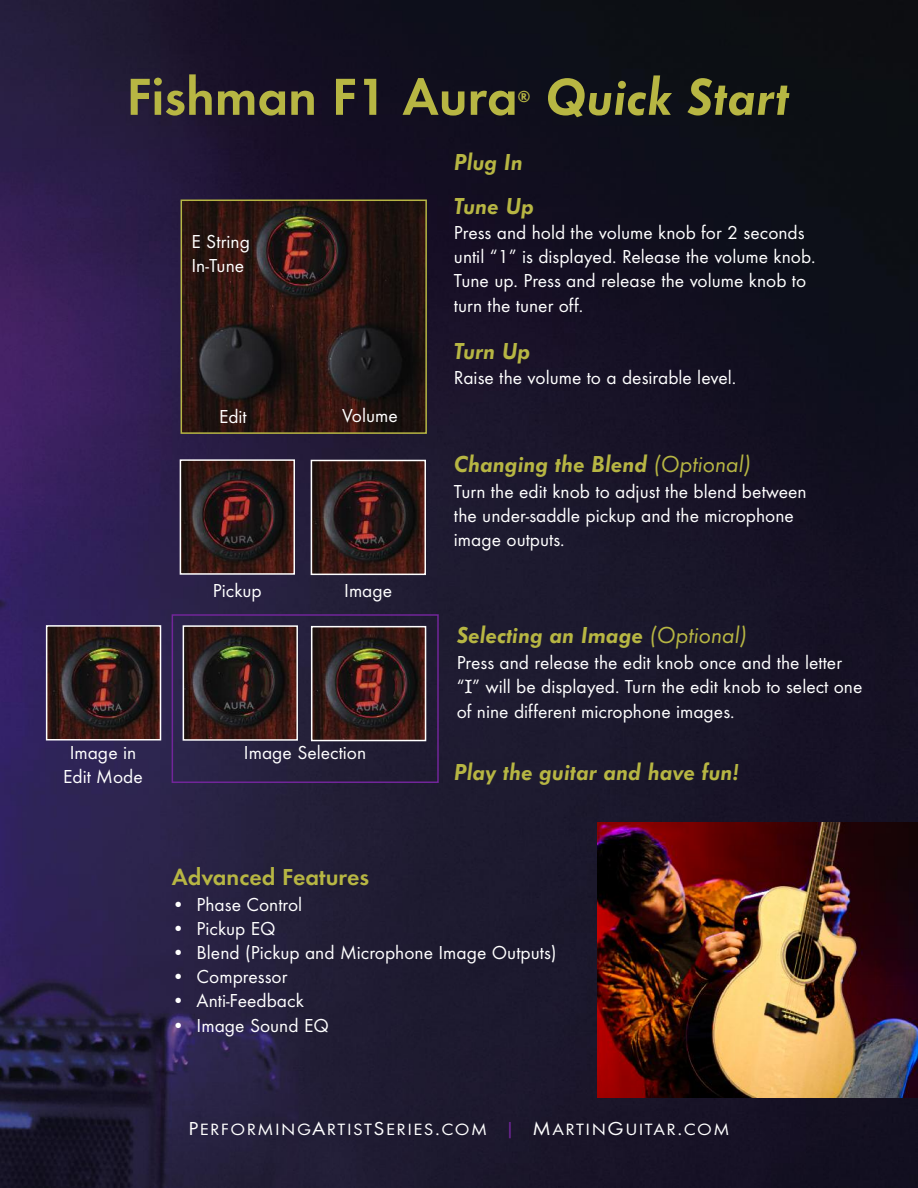
<style>
.page{position:relative;width:918px;height:1188px;background:#fff}
.page>*{position:absolute;margin:0;border:0;box-sizing:border-box;transform-origin:0 0}
.t1{font:700 54px "Function";color:#b7b643}
.t2{font:italic 700 54px "Function";color:#b7b643}
.t3{font:italic 700 24px/44.2px "Function";color:#b7b643}
.t4{font:700 24px "Function";color:#b7b643}
.t5{font:19.5px/24.2px "Function";color:#fff}
.t6{font:16.95px "Function";letter-spacing:.08em;color:#fff;scale:1.1 1}
.t7{font:700 16.5px "Function";color:#b7b643}
.s1{font-weight:400}
.s2{font-family:"American Typewriter"}
.s3{font-size:19.5px}
.s4{font-size:19.5px;color:#72259a}
</style>
<div class="page">
<img style="left:0;top:0;width:918px;height:1188px">
<img style="left:597px;top:822px;width:321px;height:276px">
<img style="left:183px;top:462px;width:109px;height:110px">
<div style="left:180px;top:459px;width:115px;height:116px;border:2px solid #fff"></div>
<img style="left:49px;top:628px;width:109px;height:110px">
<div style="left:46px;top:625px;width:115px;height:116px;border:2px solid #fff"></div>
<img style="left:186px;top:628px;width:109px;height:110px">
<div style="left:183px;top:625px;width:115px;height:116px;border:2px solid #fff"></div>
<img style="left:314px;top:629px;width:109px;height:109px">
<div style="left:311px;top:626px;width:115px;height:115px;border:2px solid #fff"></div>
<img style="left:184px;top:203px;width:240px;height:228px">
<div style="left:181px;top:200px;width:246px;height:234px;border:2px solid #b7b643"></div>
<img style="left:314px;top:463px;width:109px;height:109px">
<div style="left:311px;top:460px;width:115px;height:115px;border:2px solid #fff"></div>
<div style="left:172px;top:614px;width:267px;height:169px;border:2px solid #72259a"></div>
<h1 class="t1" style="left:127px;top:65px;width:393px">Fishman F1 Aura</h1>
<p class="t7" style="left:518px;top:86px;width:14px">®</p>
<h1 class="t2" style="left:545px;top:65px;width:246px">Quick Start</h1>
<p class="t5" style="left:191px;top:229px;width:60px">E String<br>In-Tune</p>
<p class="t5" style="left:219px;top:404px;width:29px">Edit</p>
<p class="t5" style="left:342px;top:403px;width:57px">Volume</p>
<p class="t5" style="left:213px;top:579px;width:50px">Pickup</p>
<p class="t5" style="left:344px;top:579px;width:50px">Image</p>
<p class="t5" style="left:63px;top:741px;width:81px;text-align:center">Image in<br>Edit Mode</p>
<p class="t5" style="left:244px;top:741px;width:124px">Image Selection</p>
<p class="t3" style="left:454px;top:139px;width:82px">Plug In<br>Tune Up</p>
<p class="t5" style="left:454px;top:220px;width:363px">Press and hold the volume knob for 2 seconds until “1” is displayed. Release the volume knob.<br>Tune up. Press and release the volume knob to turn the tuner off.</p>
<p class="t3" style="left:454px;top:329px;width:78px">Turn Up</p>
<p class="t5" style="left:454px;top:365px;width:284px">Raise the volume to a desirable level.</p>
<p class="t3" style="left:454px;top:441px;width:298px">Changing the Blend <span class="s1">(Optional)</span></p>
<p class="t5" style="left:454px;top:479px;width:354px">Turn the edit knob to adjust the blend between the under-saddle pickup and the microphone image outputs.</p>
<p class="t3" style="left:457px;top:613px;width:292px">Selecting an Image <span class="s1">(Optional)</span></p>
<p class="t5" style="left:457px;top:650px;width:407px">Press and release the edit knob once and the letter “<span class="s2">I</span>” will be displayed. Turn the edit knob to select one of nine different microphone images.</p>
<p class="t3" style="left:454px;top:749px;width:287px">Play the guitar and have fun!</p>
<p class="t4" style="left:172px;top:862px;width:199px">Advanced Features</p>
<p class="t5" style="left:172px;top:892px;width:132px">• Phase Control</p>
<p class="t5" style="left:172px;top:916px;width:105px">• Pickup EQ</p>
<p class="t5" style="left:172px;top:940px;width:386px">• Blend (Pickup and Microphone Image Outputs)</p>
<p class="t5" style="left:172px;top:964px;width:117px">• Compressor</p>
<p class="t5" style="left:172px;top:989px;width:134px">• Anti-Feedback</p>
<p class="t5" style="left:172px;top:1013px;width:159px">• Image Sound EQ</p>
<p class="t6" style="left:188px;top:1120px;width:493px"><span class="s3">P</span>ERFORMING<span class="s3">A</span>RTIST<span class="s3">S</span>ERIES<span class="s3">.</span>COM <span class="s4">|</span> <span class="s3">M</span>ARTIN<span class="s3">G</span>UITAR<span class="s3">.</span>COM</p>
</div>
